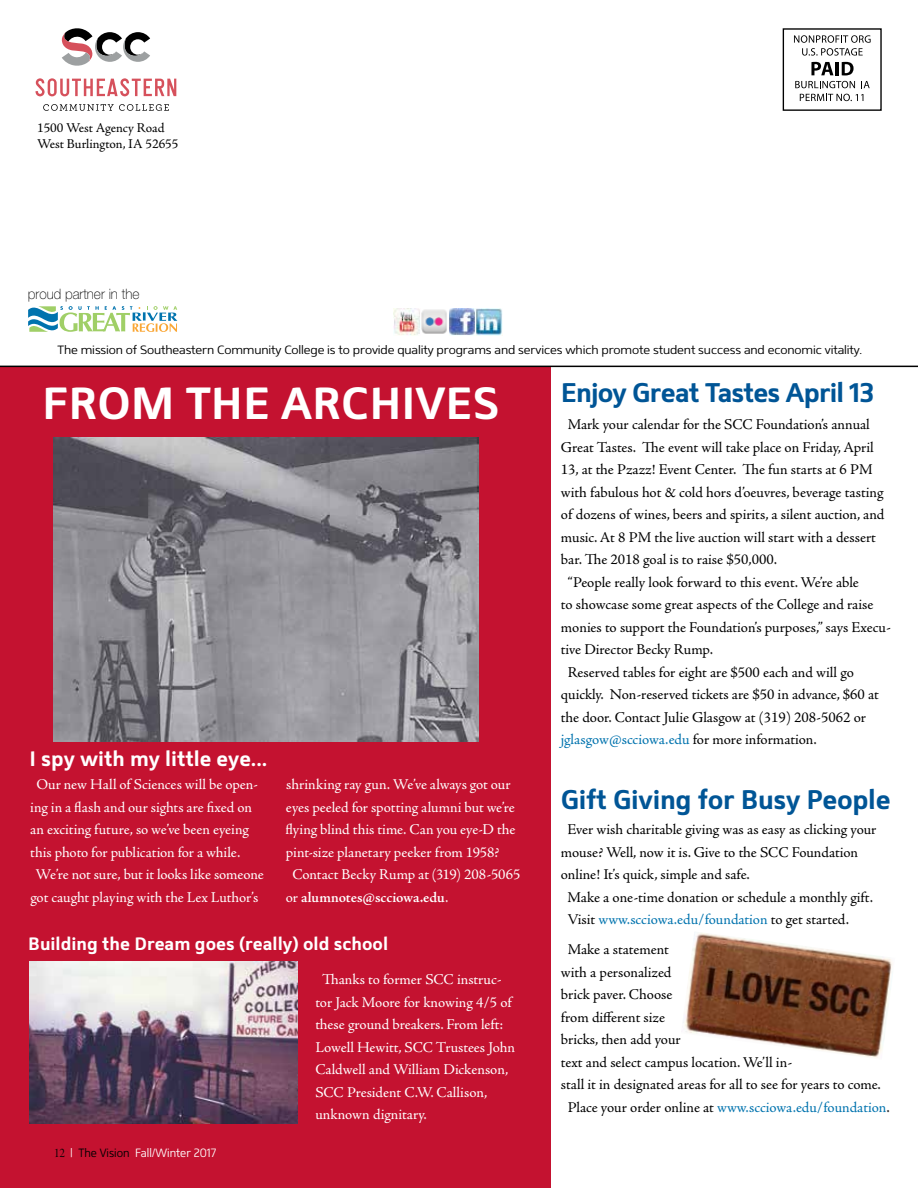
<style>
.page{position:relative;width:918px;height:1188px;background:#fff}
.page>*{position:absolute;margin:0;border:0;box-sizing:border-box;transform-origin:0 0}
.t1{font:700 45px "Mentone";color:#fff}
.t2{font:700 27px "Mentone";letter-spacing:-.02em;color:#005596}
.t3{font:700 21px "Mentone";color:#fff}
.t4{font:700 18px "Mentone";color:#fff}
.t5{font:15px "Adobe Jenson Pro";letter-spacing:-.005em;color:#000}
.t6{font:15px/22.5px "Adobe Jenson Pro";letter-spacing:-.005em;color:#fff}
.t7{font:15px "Adobe Jenson Pro";letter-spacing:-.005em;color:#0073ae}
.t8{font:600 15px "Adobe Jenson Pro";letter-spacing:-.005em;color:#fff}
.t9{font:100 14.4px "Helvetica Neue";color:#000;scale:.95 1}
.t10{font:13.5px/16.2px "Adobe Jenson Pro";color:#000}
.t11{font:300 12px "Mentone";letter-spacing:-.01em;color:#000}
.t12{font:300 12px "Mentone";color:#fff;scale:.9 1}
.s1{font-weight:400}
.s2{font-family:"Adobe Jenson Pro Disp";font-weight:400;font-size:13.5px;color:#000}
.s3{color:#000}
</style>
<div class="page">
<img style="left:683px;top:933px;width:210px;height:125px">
<div style="left:0;top:367px;width:551px;height:821px;background:#c41230"></div>
<svg style="left:0;top:28px;width:918px;height:339px"></svg>
<svg style="left:36px;top:78px;width:140px;height:18px"></svg>
<svg style="left:43px;top:104px;width:126px;height:7px"></svg>
<svg style="left:59px;top:28px;width:91px;height:38px"></svg>
<svg style="left:794px;top:35px;width:77px;height:21px"></svg>
<svg style="left:811px;top:62px;width:43px;height:13px"></svg>
<svg style="left:795px;top:81px;width:60px;height:7px"></svg>
<svg style="left:861px;top:81px;width:9px;height:7px"></svg>
<svg style="left:800px;top:94px;width:63px;height:7px"></svg>
<div style="left:783px;top:28px;width:99px;height:83px;border:1px solid #000"></div>
<svg style="left:28px;top:301px;width:149px;height:36px"></svg>
<img style="left:394px;top:308px;width:108px;height:27px">
<img style="left:30px;top:961px;width:267px;height:163px">
<img style="left:54px;top:438px;width:425px;height:303px">
<p class="t10" style="left:37px;top:120px;width:143px">1500 West Agency Road<br>West Burlington, IA 52655</p>
<p class="t9" style="left:28px;top:285px;width:119px">proud partner in the</p>
<p class="t11" style="left:58px;top:343px;width:806px">The mission of Southeastern Community College is to provide quality programs and services which promote student success and economic vitality.</p>
<h1 class="t1" style="left:42px;top:374px;width:459px">FROM THE ARCHIVES</h1>
<h3 class="t3" style="left:30px;top:746px;width:239px">I spy with my little eye...</h3>
<p class="t6" style="left:36px;top:773px;width:223px">Our new Hall of Sciences will be open-</p>
<p class="t6" style="left:30px;top:796px;width:223px">ing in a flash and our sights are fixed on</p>
<p class="t6" style="left:30px;top:818px;width:220px">an exciting future, so we’ve been eyeing</p>
<p class="t6" style="left:30px;top:841px;width:212px">this photo for publication for a while.</p>
<p class="t6" style="left:36px;top:863px;width:230px">We’re not sure, but it looks like someone</p>
<p class="t6" style="left:30px;top:886px;width:229px">got caught playing with the Lex Luthor’s</p>
<p class="t6" style="left:286px;top:773px;width:226px">shrinking ray gun. We’ve always got our</p>
<p class="t6" style="left:286px;top:796px;width:230px">eyes peeled for spotting alumni but we’re</p>
<p class="t6" style="left:286px;top:818px;width:231px">flying blind this time. Can you eye-D the</p>
<p class="t6" style="left:286px;top:841px;width:215px">pint-size planetary peeker from 1958?</p>
<p class="t6" style="left:292px;top:863px;width:229px">Contact Becky Rump at (319) 208-5065</p>
<p class="t8" style="left:286px;top:888px;width:164px"><span class="s1">or</span> alumnotes@scciowa.edu<span class="s1">.</span></p>
<p class="t4" style="left:28px;top:933px;width:361px">Building the Dream goes (really) old school</p>
<p class="t12" style="left:54px;top:1146px;width:182px"><span class="s2">12</span> | <span class="s3">The Vision</span> Fall/Winter 2017</p>
<p class="t6" style="left:315px;top:968px;width:201px;text-indent:7px">Thanks to former SCC instruc&shy;tor Jack Moore for knowing 4/5 of these ground breakers. From left:<br>Lowell Hewitt, SCC Trustees John<br>Caldwell and William Dickenson,<br>SCC President C.W. Callison, unknown dignitary.</p>
<h2 class="t2" style="left:561px;top:376px;width:315px">Enjoy Great Tastes April 13</h2>
<p class="t5" style="left:568px;top:416px;width:304px">Mark your calendar for the SCC Foundation’s annual</p>
<p class="t5" style="left:561px;top:438px;width:314px">Great Tastes. The event will take place on Friday, April</p>
<p class="t5" style="left:561px;top:461px;width:313px">13, at the Pzazz! Event Center. The fun starts at 6 PM</p>
<p class="t5" style="left:561px;top:483px;width:324px">with fabulous hot &amp; cold hors d’oeuvres, beverage tasting</p>
<p class="t5" style="left:561px;top:506px;width:325px">of dozens of wines, beers and spirits, a silent auction, and</p>
<p class="t5" style="left:561px;top:528px;width:317px">music. At 8 PM the live auction will start with a dessert</p>
<p class="t5" style="left:561px;top:551px;width:218px">bar. The 2018 goal is to raise $50,000.</p>
<p class="t5" style="left:568px;top:573px;width:293px">“People really look forward to this event. We’re able</p>
<p class="t5" style="left:561px;top:596px;width:314px">to showcase some great aspects of the College and raise</p>
<p class="t5" style="left:561px;top:618px;width:332px">monies to support the Foundation’s purposes,” says Execu-</p>
<p class="t5" style="left:561px;top:641px;width:154px">tive Director Becky Rump.</p>
<p class="t5" style="left:568px;top:663px;width:288px">Reserved tables for eight are $500 each and will go</p>
<p class="t5" style="left:561px;top:686px;width:319px">quickly. Non-reserved tickets are $50 in advance, $60 at</p>
<p class="t5" style="left:561px;top:708px;width:307px">the door. Contact Julie Glasgow at (319) 208-5062 or</p>
<p class="t7" style="left:561px;top:731px;width:257px">jglasgow@scciowa.edu <span class="s3">for more information.</span></p>
<h2 class="t2" style="left:561px;top:783px;width:331px">Gift Giving for Busy People</h2>
<p class="t5" style="left:567px;top:821px;width:311px">Ever wish charitable giving was as easy as clicking your</p>
<p class="t5" style="left:561px;top:843px;width:299px">mouse? Well, now it is. Give to the SCC Foundation</p>
<p class="t5" style="left:561px;top:866px;width:191px">online! It’s quick, simple and safe.</p>
<p class="t5" style="left:567px;top:888px;width:307px">Make a one-time donation or schedule a monthly gift.</p>
<p class="t7" style="left:567px;top:911px;width:283px"><span class="s3">Visit</span> www.scciowa.edu/foundation <span class="s3">to get started.</span></p>
<p class="t5" style="left:568px;top:941px;width:103px">Make a statement</p>
<p class="t5" style="left:561px;top:963px;width:112px">with a personalized</p>
<p class="t5" style="left:561px;top:986px;width:113px">brick paver. Choose</p>
<p class="t5" style="left:561px;top:1008px;width:106px">from different size</p>
<p class="t5" style="left:561px;top:1031px;width:121px">bricks, then add your</p>
<p class="t5" style="left:561px;top:1053px;width:233px">text and select campus location. We’ll in-</p>
<p class="t5" style="left:561px;top:1076px;width:321px">stall it in designated areas for all to see for years to come.</p>
<p class="t7" style="left:568px;top:1098px;width:324px"><span class="s3">Place your order online at</span> www.scciowa.edu/foundation<span class="s3">.</span></p>
</div>
